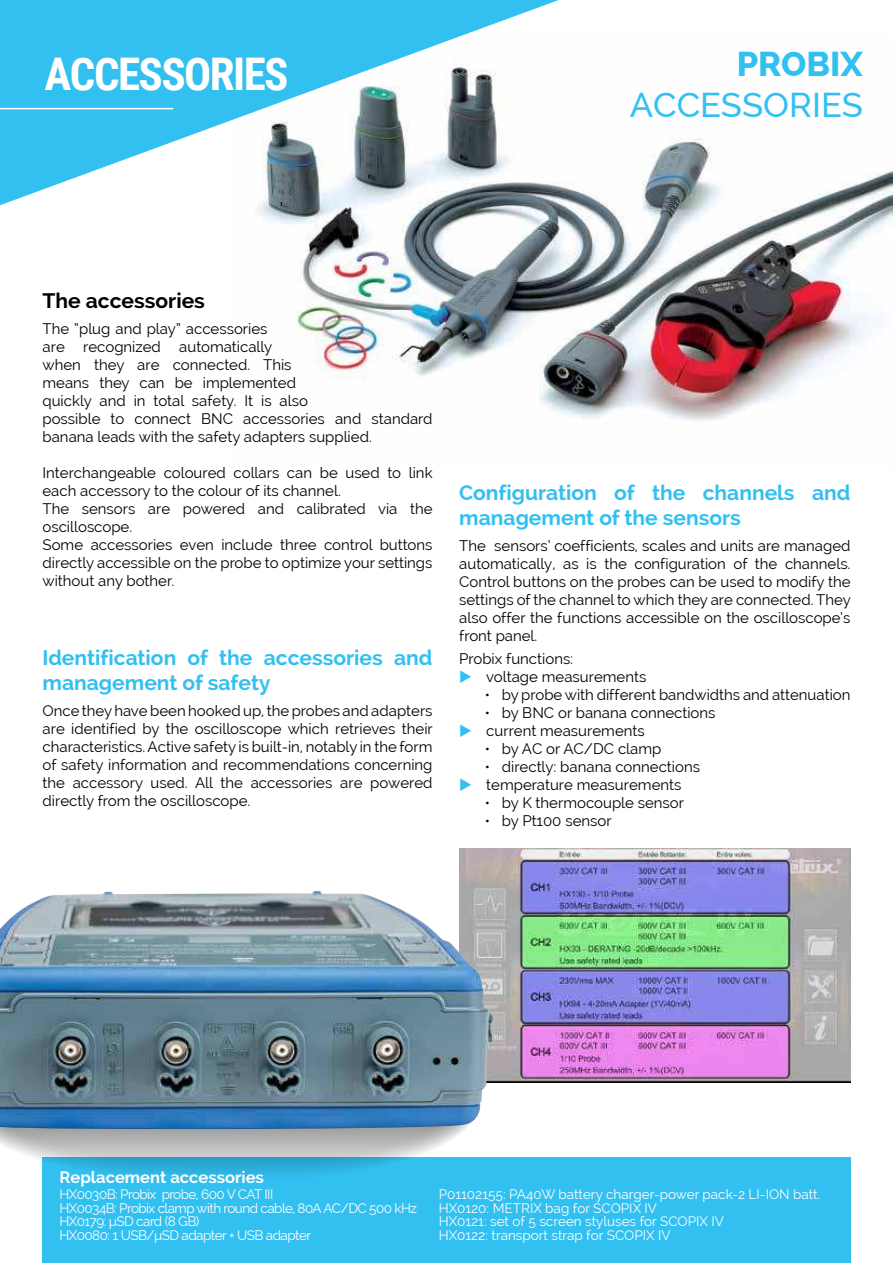
<style>
.page{position:relative;width:893px;height:1263px;background:#fff}
.page>*{position:absolute;margin:0;border:0;box-sizing:border-box;transform-origin:0 0}
.t1{font:700 45px "Roboto Condensed";letter-spacing:-.035em;color:#fff}
.t2{font:500 34.5px "Raleway";color:#32c0f1}
.t3{font:800 34.5px "Raleway";color:#32c0f1}
.t4{font:700 21px/25.2px "Raleway";color:#32c0f1}
.t5{font:700 21px "Raleway";color:#000}
.t6{font:700 16.5px "Raleway";color:#fff}
.t7{font:15px/18px "Raleway";color:#000}
.t8{font:13.5px/13.5px "Raleway";letter-spacing:-.01em;color:#fff}
.t9{font:13.5px/13.5px "Raleway";letter-spacing:-.04em;color:#fff}
</style>
<div class="page">
<div style="left:43px;top:1157px;width:808px;height:106px;background:#32c0f1"></div>
<svg style="left:0;top:1129px;width:465px;height:55px"></svg>
<img style="left:459px;top:849px;width:391px;height:233px">
<img style="left:0;top:890px;width:493px;height:239px">
<img style="left:257px;top:138px;width:636px;height:283px">
<svg style="left:0;top:0;width:559px;height:205px;fill:#32c0f1"></svg>
<hr style="left:0;top:108px;width:173px;height:1px;background:#fff">
<h1 class="t1" style="left:45px;top:56px;width:245px">ACCESSORIES</h1>
<h2 class="t3" style="left:737px;top:50px;width:128px">PROBIX</h2>
<h2 class="t2" style="left:630px;top:91px;width:235px">ACCESSORIES</h2>
<h3 class="t5" style="left:43px;top:292px;width:164px">The accessories</h3>
<p class="t7" style="left:43px;top:321px;width:391px">The “plug and play” accessories<br>are recognized automatically<br>when they are connected. This<br>means they can be implemented<br>quickly and in total safety. It is also<br>possible to connect BNC accessories and standard banana leads with the safety adapters supplied.</p>
<p class="t7" style="left:43px;top:465px;width:392px">Interchangeable coloured collars can be used to link each accessory to the colour of its channel.<br>The sensors are powered and calibrated via the oscilloscope.<br>Some accessories even include three control buttons directly accessible on the probe to optimize your settings without any bother.</p>
<h3 class="t4" style="left:43px;top:647px;width:392px">Identification of the accessories and management of safety</h3>
<p class="t7" style="left:43px;top:703px;width:392px;text-align:justify">Once they have been hooked up, the probes and adapters are identified by the oscilloscope which retrieves their characteristics. Active safety is built-in, notably in the form of safety information and recommendations concerning the accessory used. All the accessories are powered directly from the oscilloscope.</p>
<h3 class="t4" style="left:459px;top:482px;width:393px">Configuration of the channels and management of the sensors</h3>
<p class="t7" style="left:459px;top:538px;width:393px;text-align:justify">The sensors’ coefficients, scales and units are managed automatically, as is the configuration of the channels.<br>Control buttons on the probes can be used to modify the settings of the channel to which they are connected. They also offer the functions accessible on the oscilloscope’s front panel.</p>
<p class="t7" style="left:486px;top:651px;width:162px;text-indent:-27px">Probix functions:<br>voltage measurements</p>
<p class="t7" style="left:485px;top:687px;width:367px">• by probe with different bandwidths and attenuation</p>
<p class="t7" style="left:485px;top:705px;width:232px">• by BNC or banana connections current measurements</p>
<p class="t7" style="left:485px;top:741px;width:178px">• by AC or AC/DC clamp</p>
<p class="t7" style="left:485px;top:759px;width:217px">• directly: banana connections temperature measurements</p>
<p class="t7" style="left:485px;top:795px;width:201px">• by K thermocouple sensor</p>
<p class="t7" style="left:485px;top:813px;width:128px">• by Pt100 sensor</p>
<p class="t6" style="left:60px;top:1170px;width:206px">Replacement accessories</p>
<p class="t9" style="left:60px;top:1188px;width:359px">HX0030B: Probix probe, 600 V CAT III<br>HX0034B: Probix clamp with round cable, 80A AC/DC 500 kHz HX0179: µSD card (8 GB)<br>HX0080: 1 USB/µSD adapter + USB adapter</p>
<p class="t8" style="left:439px;top:1188px;width:383px">P01102155: PA40W battery charger-power pack-2 LI-ION batt.<br>HX0120: METRIX bag for SCOPIX IV<br>HX0121: set of 5 screen styluses for SCOPIX IV<br>HX0122: transport strap for SCOPIX IV</p>
</div>
